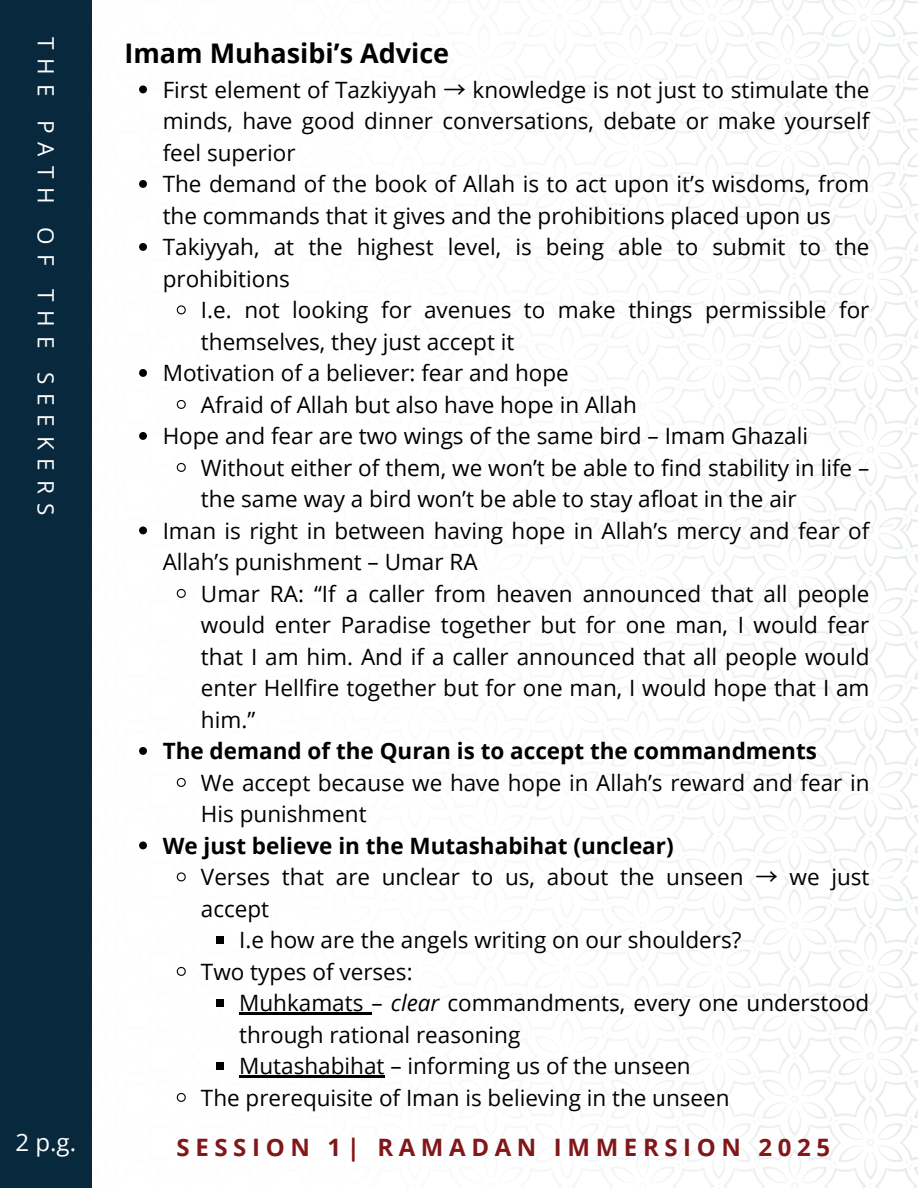
<style>
.page{position:relative;width:918px;height:1188px;background:#fff}
.page>*{position:absolute;margin:0;border:0;box-sizing:border-box;transform-origin:0 0}
.t1{font:700 27px "Open Sans";color:#000}
.t2{font:700 24px "Open Sans";letter-spacing:.235em;color:#82171a}
.t3{font:24px "Open Sans";color:#fff}
.t4{font:22.5px/31.5px "Open Sans";color:#000}
.t5{font:700 22.5px "Open Sans";color:#000}
.t6{font:22.5px "Open Sans";letter-spacing:.395em;color:#fff}
.s1{font-family:"Noto Sans CJ Ksc"}
.s2{font-style:italic}
</style>
<div class="page">
<img style="left:141px;top:535px;width:777px;height:653px">
<img style="left:141px;top:190px;width:777px;height:345px">
<img style="left:141px;top:0;width:777px;height:190px">
<div style="left:0;top:0;width:92px;height:1188px;background:#08293d"></div>
<svg style="left:139px;top:86px;width:8px;height:7px"></svg>
<svg style="left:139px;top:180px;width:8px;height:8px"></svg>
<svg style="left:139px;top:243px;width:8px;height:8px"></svg>
<svg style="left:176px;top:305px;width:11px;height:10px"></svg>
<svg style="left:139px;top:369px;width:8px;height:8px"></svg>
<svg style="left:176px;top:399px;width:11px;height:11px"></svg>
<svg style="left:139px;top:432px;width:8px;height:8px"></svg>
<svg style="left:176px;top:462px;width:11px;height:11px"></svg>
<svg style="left:139px;top:526px;width:8px;height:8px"></svg>
<svg style="left:176px;top:588px;width:11px;height:11px"></svg>
<svg style="left:139px;top:747px;width:8px;height:8px"></svg>
<svg style="left:176px;top:777px;width:11px;height:11px"></svg>
<svg style="left:139px;top:842px;width:8px;height:7px"></svg>
<svg style="left:176px;top:872px;width:11px;height:10px"></svg>
<div style="left:216px;top:936px;width:7px;height:8px;background:#000"></div>
<svg style="left:176px;top:966px;width:11px;height:11px"></svg>
<div style="left:216px;top:999px;width:7px;height:8px;background:#000"></div>
<hr style="left:239px;top:1012px;width:133px;height:3px;background:#000">
<div style="left:216px;top:1062px;width:7px;height:8px;background:#000"></div>
<hr style="left:239px;top:1076px;width:146px;height:2px;background:#000">
<svg style="left:176px;top:1092px;width:11px;height:11px"></svg>
<p class="t6" style="left:62px;top:37px;width:479px;rotate:90deg">THE PATH OF THE SEEKERS</p>
<p class="t1" style="left:124px;top:34px;width:326px">Imam Muhasibi’s Advice</p>
<p class="t4" style="left:163px;top:73px;width:708px;text-align:justify">First element of Tazkiyyah <span class="s1">→</span> knowledge is not just to stimulate the minds, have good dinner conversations, debate or make yourself feel superior</p>
<p class="t4" style="left:163px;top:168px;width:708px">The demand of the book of Allah is to act upon it’s wisdoms, from the commands that it gives and the prohibitions placed upon us</p>
<h1 class="t4" style="left:163px;top:231px;width:708px">Takiyyah, at the highest level, is being able to submit to the prohibitions</h1>
<p class="t4" style="left:201px;top:294px;width:670px">I.e. not looking for avenues to make things permissible for themselves, they just accept it</p>
<p class="t4" style="left:163px;top:357px;width:408px">Motivation of a believer: fear and hope</p>
<p class="t4" style="left:201px;top:388px;width:437px">Afraid of Allah but also have hope in Allah</p>
<p class="t4" style="left:163px;top:420px;width:647px">Hope and fear are two wings of the same bird – Imam Ghazali</p>
<p class="t4" style="left:201px;top:451px;width:670px">Without either of them, we won’t be able to find stability in life – the same way a bird won’t be able to stay afloat in the air</p>
<p class="t4" style="left:163px;top:514px;width:708px">Iman is right in between having hope in Allah’s mercy and fear of<br>Allah’s punishment – Umar RA</p>
<p class="t4" style="left:201px;top:577px;width:670px;text-align:justify">Umar RA: “If a caller from heaven announced that all people would enter Paradise together but for one man, I would fear that I am him. And if a caller announced that all people would enter Hellfire together but for one man, I would hope that I am him.”</p>
<p class="t5" style="left:163px;top:735px;width:656px">The demand of the Quran is to accept the commandments</p>
<p class="t4" style="left:201px;top:766px;width:670px">We accept because we have hope in Allah’s reward and fear in<br>His punishment</p>
<p class="t5" style="left:163px;top:830px;width:512px">We just believe in the Mutashabihat (unclear)</p>
<p class="t4" style="left:201px;top:861px;width:670px">Verses that are unclear to us, about the unseen <span class="s1">→</span> we just accept</p>
<p class="t4" style="left:239px;top:924px;width:504px">I.e how are the angels writing on our shoulders?</p>
<p class="t4" style="left:201px;top:955px;width:213px">Two types of verses:</p>
<p class="t4" style="left:239px;top:987px;width:632px">Muhkamats – <span class="s2">clear</span> commandments, every one understood through rational reasoning</p>
<p class="t4" style="left:239px;top:1050px;width:453px">Mutashabihat – informing us of the unseen</p>
<p class="t4" style="left:201px;top:1081px;width:530px">The prerequisite of Iman is believing in the unseen</p>
<p class="t3" style="left:16px;top:1126px;width:62px">2 p.g.</p>
<h3 class="t2" style="left:177px;top:1130px;width:655px">SESSION 1| RAMADAN IMMERSION 2025</h3>
</div>
